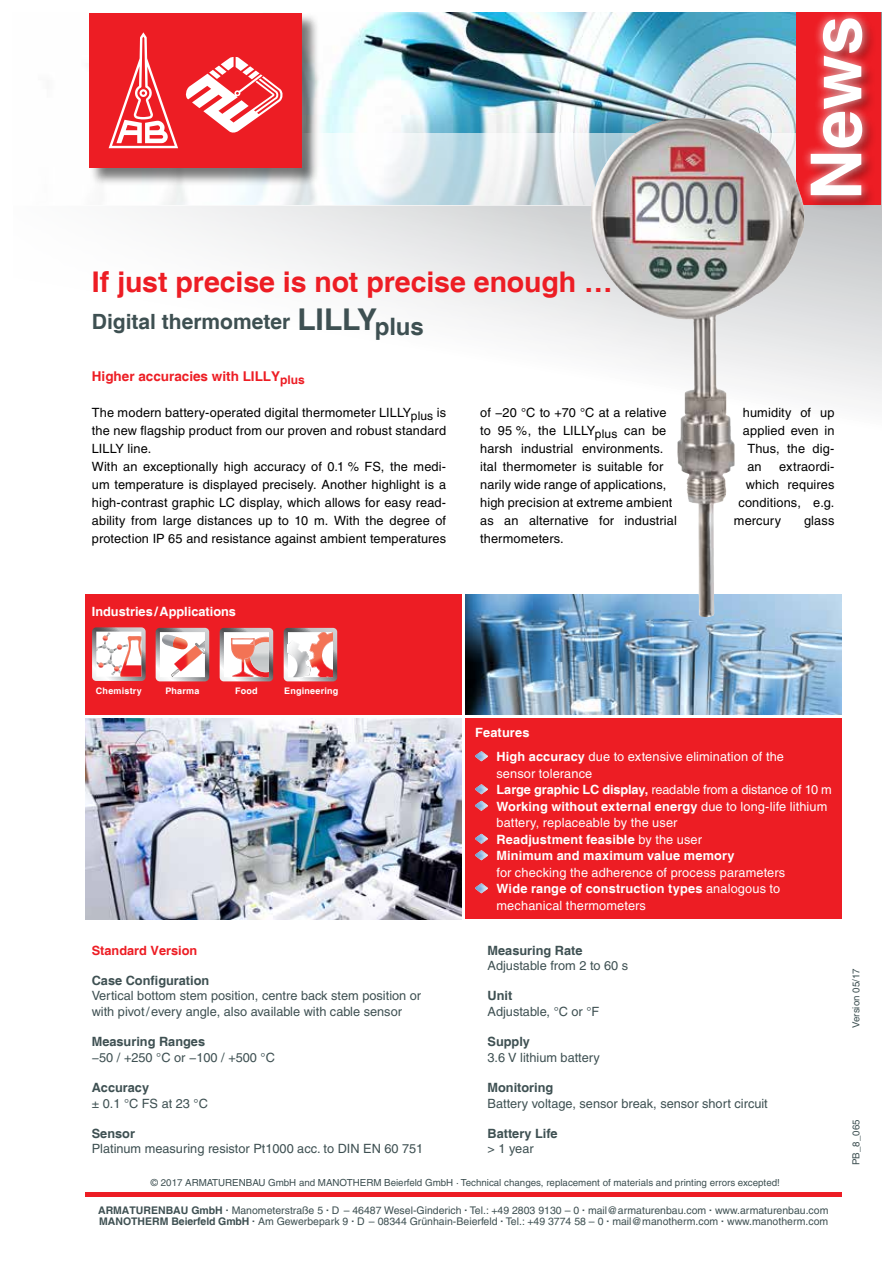
<style>
.page{position:relative;width:893px;height:1263px;background:#fff}
.page>*{position:absolute;margin:0;border:0;box-sizing:border-box;transform-origin:0 0}
.t1{font:700 70.5px "Helvetica";color:#fff}
.t2{font:700 30px "Helvetica";letter-spacing:-.01em;color:#3e5052}
.t3{font:700 28.5px "Helvetica";letter-spacing:-.005em;color:#ed1d24}
.t4{font:700 21px "Helvetica";color:#3e5052}
.t5{font:700 13.5px "Helvetica";color:#ed1d24}
.t6{font:12.75px/18px "Helvetica";letter-spacing:.01em;color:#000}
.t7{font:12.75px/16.5px "Helvetica";letter-spacing:.01em;color:#fff}
.t8{font:12.75px/15.3px "Helvetica";color:#3e5052}
.t9{font:700 12.75px "Helvetica";color:#3e5052}
.t10{font:700 12.75px "Helvetica";color:#fff}
.t11{font:700 12.75px "Helvetica";color:#ed1d24}
.t12{font:10.5px "Helvetica";color:#3e5052}
.t13{font:9.75px "Helvetica";color:#3e5052}
.t14{font:700 9px "Helvetica";letter-spacing:.025em;color:#fff}
.s1{font-weight:700}
</style>
<div class="page">
<svg style="left:146px;top:205px;width:735px;height:324px"></svg>
<hr style="left:85px;top:1192px;width:757px;height:4px;background:#ed1d24">
<img style="left:321px;top:13px;width:475px;height:121px">
<svg style="left:146px;top:134px;width:653px;height:72px"></svg>
<div style="left:796px;top:13px;width:85px;height:192px;background:#ed1d24"></div>
<div style="left:808px;top:16px;width:69px;height:195px;background:#000;opacity:.34"></div>
<div style="left:801px;top:9px;width:71px;height:196px;background:#fff;opacity:.75"></div>
<div style="left:89px;top:13px;width:231px;height:173px;background:#000;opacity:.53"></div>
<div style="left:89px;top:13px;width:213px;height:155px;background:#ed1d24"></div>
<svg style="left:186px;top:57px;width:97px;height:76px"></svg>
<svg style="left:109px;top:32px;width:69px;height:116px"></svg>
<div style="left:85px;top:594px;width:376px;height:121px;background:#ed1d24"></div>
<img style="left:85px;top:718px;width:376px;height:201px">
<img style="left:466px;top:595px;width:376px;height:120px">
<div style="left:466px;top:718px;width:376px;height:201px;background:#ed1d24"></div>
<svg style="left:475px;top:751px;width:13px;height:10px"></svg>
<svg style="left:475px;top:784px;width:13px;height:10px"></svg>
<svg style="left:475px;top:801px;width:13px;height:10px"></svg>
<svg style="left:475px;top:834px;width:13px;height:10px"></svg>
<svg style="left:475px;top:850px;width:13px;height:10px"></svg>
<svg style="left:475px;top:883px;width:13px;height:10px"></svg>
<svg style="left:92px;top:627px;width:54px;height:54px;background:#e0c2c2"></svg>
<svg style="left:156px;top:628px;width:53px;height:53px;background:#dfc8c6"></svg>
<svg style="left:220px;top:628px;width:53px;height:53px;background:#ddb9b6"></svg>
<svg style="left:284px;top:628px;width:53px;height:53px;background:#dbafab"></svg>
<img style="left:288px;top:641px;width:22px;height:36px">
<img style="left:591px;top:118px;width:101px;height:109px">
<h3 class="t3" style="left:92px;top:264px;width:522px">If just precise is not precise enough …</h3>
<h3 class="t4" style="left:92px;top:309px;width:200px">Digital thermometer</h3>
<h2 class="t2" style="left:297px;top:302px;width:128px">LILLY<sub>plus</sub></h2>
<h1 class="t1" style="left:793px;top:200px;width:186px;rotate:-90deg">News</h1>
<p class="t5" style="left:92px;top:368px;width:214px">Higher accuracies with LILLY<sub>plus</sub></p>
<p class="t6" style="left:92px;top:404px;width:356px">The modern battery-operated digital thermometer LILLY<sub>plus</sub> is the new flagship product from our proven and robust standard LILLY line.<br>With an exceptionally high accuracy of 0.1 % FS, the medi&shy;um temperature is displayed precisely. Another highlight is a high-contrast graphic LC display, which allows for easy read&shy;ability from large distances up to 10 m. With the degree of protection IP 65 and resistance against ambient temperatures</p>
<p class="t6" style="left:480px;top:404px;width:188px">of −20 °C to +70 °C at a relative</p>
<p class="t6" style="left:743px;top:404px;width:93px">humidity of up</p>
<p class="t6" style="left:480px;top:422px;width:188px">to 95 %, the LILLY<sub>plus</sub> can be</p>
<p class="t6" style="left:743px;top:422px;width:93px">applied even in</p>
<p class="t6" style="left:480px;top:440px;width:185px">harsh industrial environments.</p>
<p class="t6" style="left:747px;top:440px;width:89px">Thus, the dig-</p>
<p class="t6" style="left:480px;top:458px;width:185px">ital thermometer is suitable for</p>
<p class="t6" style="left:747px;top:458px;width:16px">an</p>
<p class="t6" style="left:779px;top:458px;width:57px">extraordi-</p>
<p class="t6" style="left:480px;top:476px;width:188px">narily wide range of applications,</p>
<p class="t6" style="left:746px;top:476px;width:90px">which requires</p>
<p class="t6" style="left:480px;top:494px;width:194px">high precision at extreme ambient</p>
<p class="t6" style="left:738px;top:494px;width:98px">conditions, e.g.</p>
<p class="t6" style="left:480px;top:512px;width:198px">as an alternative for industrial</p>
<p class="t6" style="left:734px;top:512px;width:49px">mercury</p>
<p class="t6" style="left:804px;top:512px;width:32px">glass</p>
<p class="t6" style="left:480px;top:530px;width:85px">thermometers.</p>
<p class="t10" style="left:92px;top:603px;width:146px">Industries/Applications</p>
<p class="t14" style="left:96px;top:685px;width:47px">Chemistry</p>
<p class="t14" style="left:165px;top:686px;width:35px">Pharma</p>
<p class="t14" style="left:235px;top:686px;width:24px">Food</p>
<p class="t14" style="left:284px;top:686px;width:56px">Engineering</p>
<p class="t11" style="left:92px;top:942px;width:107px">Standard Version</p>
<p class="t9" style="left:92px;top:973px;width:119px">Case Configuration</p>
<p class="t8" style="left:92px;top:988px;width:331px">Vertical bottom stem position, centre back stem position or with pivot/every angle, also available with cable sensor</p>
<p class="t9" style="left:92px;top:1034px;width:115px">Measuring Ranges</p>
<p class="t8" style="left:92px;top:1049px;width:185px">−50 / +250 °C or −100 / +500 °C</p>
<p class="t9" style="left:92px;top:1080px;width:59px">Accuracy</p>
<p class="t8" style="left:92px;top:1095px;width:118px">± 0.1 °C FS at 23 °C</p>
<p class="t9" style="left:92px;top:1126px;width:45px">Sensor</p>
<p class="t8" style="left:92px;top:1141px;width:333px">Platinum measuring resistor Pt1000 acc. to DIN EN 60 751</p>
<p class="t7" style="left:496px;top:721px;width:289px;line-height:24px;text-indent:-21px"><span class="s1">Features<br>High accuracy</span> due to extensive elimination of the</p>
<p class="t7" style="left:496px;top:765px;width:337px">sensor tolerance<br><span class="s1">Large graphic LC display,</span> readable from a distance of 10 m <span class="s1">Working without external energy</span> due to long-life lithium battery, replaceable by the user<br><span class="s1">Readjustment feasible</span> by the user<br><span class="s1">Minimum and maximum value memory</span></p>
<p class="t7" style="left:496px;top:864px;width:290px">for checking the adherence of process parameters<br><span class="s1">Wide range of construction types</span> analogous to mechanical thermometers</p>
<p class="t9" style="left:487px;top:942px;width:96px">Measuring Rate</p>
<p class="t8" style="left:487px;top:958px;width:142px">Adjustable from 2 to 60 s</p>
<p class="t9" style="left:487px;top:988px;width:26px">Unit</p>
<p class="t8" style="left:487px;top:1003px;width:113px">Adjustable, °C or °F</p>
<p class="t9" style="left:487px;top:1034px;width:44px">Supply</p>
<p class="t8" style="left:487px;top:1049px;width:114px">3.6 V lithium battery</p>
<p class="t9" style="left:487px;top:1080px;width:67px">Monitoring</p>
<p class="t8" style="left:487px;top:1095px;width:282px">Battery voltage, sensor break, sensor short circuit</p>
<p class="t9" style="left:487px;top:1126px;width:72px">Battery Life</p>
<p class="t8" style="left:487px;top:1141px;width:48px">&gt; 1 year</p>
<p class="t13" style="left:151px;top:1177px;width:630px">© 2017 Armaturenbau GmbH and Manoth erm Beierfeld GmbH · Technical changes, replacement of materials and printing errors excepted!</p>
<p class="t12" style="left:98px;top:1204px;width:732px"><span class="s1">ARMATURENBAU GmbH ·</span> Manometerstraße 5 <span class="s1">·</span> D – 46487 Wesel-Ginderich <span class="s1">·</span> Tel.: +49 2803 9130 – 0 <span class="s1">·</span> mail@armaturenbau.com <span class="s1">·</span> www.armaturenbau.com</p>
<p class="t12" style="left:99px;top:1215px;width:731px"><span class="s1">MANOTHERM Beierfeld GmbH ·</span> Am Gewerbepark 9 <span class="s1">·</span> D – 08344 Grünhain-Beierfeld <span class="s1">·</span> Tel.: +49 3774 58 – 0 <span class="s1">·</span> mail@manotherm.com <span class="s1">·</span> www.manotherm.com</p>
<p class="t13" style="left:850px;top:1028px;width:61px;rotate:-90deg">Version 05/17</p>
<p class="t13" style="left:850px;top:1165px;width:47px;rotate:-90deg">PB_8_065</p>
</div>
